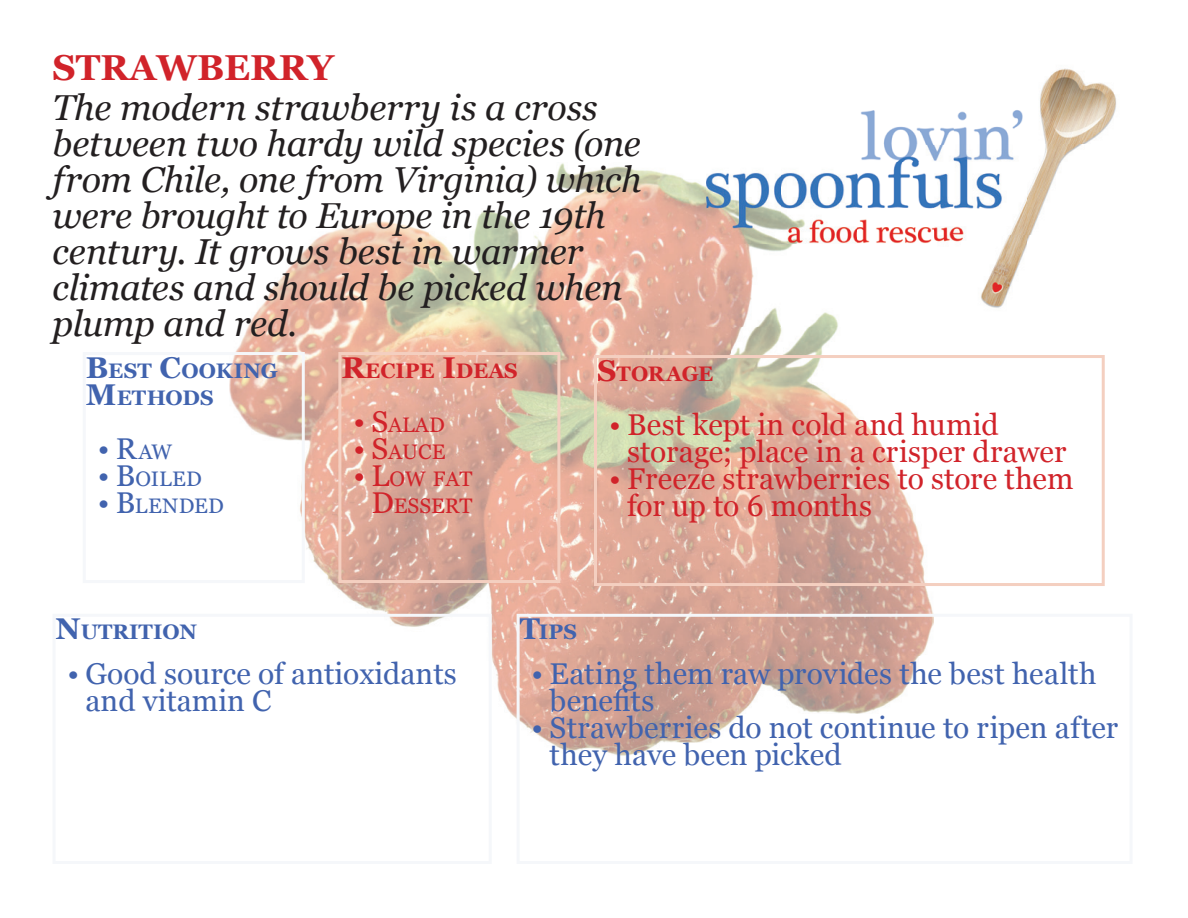
<style>
.page{position:relative;width:1188px;height:918px;background:#fff}
.page>*{position:absolute;margin:0;border:0;box-sizing:border-box;transform-origin:0 0}
.t1{font:italic 36px/36px "Georgia";letter-spacing:-.01em;color:#231f20}
.t2{font:700 36px "Georgia";color:#d1232a}
.t3{font:30px/27px "Georgia";color:#4163ae}
.t4{font:30px/27px "Georgia";letter-spacing:.005em;color:#d1232a}
.t5{font:30px "Georgia";color:#4163ae}
.t6{font:700 21px/27px "Georgia";color:#4163ae}
.t7{font:21px/27px "Georgia";color:#d1232a;text-align:right}
.t8{font:700 21px "Georgia";color:#d1232a}
.t9{font:21px "Georgia";letter-spacing:.01em;color:#4163ae}
.s1{font-size:30px}
.s2{font-size:21px}
</style>
<div class="page">
<img style="left:229px;top:163px;width:402px;height:592px">
<img style="left:631px;top:168px;width:101px;height:488px">
<img style="left:732px;top:327px;width:201px;height:329px">
<img style="left:631px;top:656px;width:288px;height:99px">
<div style="left:83px;top:352px;width:222px;height:231px;border:3px solid #f5f7fa"></div>
<div style="left:517px;top:614px;width:616px;height:250px;border:3px solid #f5f7fa"></div>
<div style="left:594px;top:355px;width:511px;height:231px;border:3px solid #f4cfc0"></div>
<div style="left:338px;top:352px;width:222px;height:231px;border:3px solid #f4cfc0"></div>
<img style="left:861px;top:68px;width:255px;height:77px">
<img style="left:861px;top:145px;width:58px;height:18px">
<img style="left:926px;top:145px;width:155px;height:91px">
<img style="left:934px;top:236px;width:96px;height:72px">
<img style="left:706px;top:163px;width:227px;height:164px">
<p class="t2" style="left:53px;top:45px;width:283px">STRAWBERRY</p>
<p class="t1" style="left:53px;top:90px;width:591px">The modern strawberry is a cross between two hardy wild species (one from Chile, one from Virginia) which were brought to Europe in the 19th century. It grows best in warmer climates and should be picked when plump and red.</p>
<p class="t6" style="left:86px;top:357px;width:194px"><span class="s1">B</span>EST <span class="s1">C</span>OOKING<br><span class="s1">M</span>ETHODS</p>
<p class="t5" style="left:98px;top:430px;width:76px">• R<span class="s2">AW</span></p>
<p class="t9" style="left:98px;top:466px;width:106px"><span class="s1">• B</span>OILED</p>
<p class="t9" style="left:98px;top:493px;width:127px"><span class="s1">• B</span>LENDED</p>
<p class="t8" style="left:341px;top:357px;width:178px"><span class="s1">R</span>ECIPE <span class="s1">I</span>DEAS</p>
<p class="t7" style="left:353px;top:411px;width:93px"><span class="s1">• S</span>ALAD</p>
<p class="t7" style="left:353px;top:438px;width:93px"><span class="s1">• S</span>AUCE</p>
<p class="t7" style="left:353px;top:465px;width:121px"><span class="s1">• L</span>OW FAT<br><span class="s1">D</span>ESSERT</p>
<p class="t8" style="left:597px;top:360px;width:118px"><span class="s1">S</span>TORAGE</p>
<p class="t4" style="left:627px;top:412px;width:441px;text-indent:-18px">• Best kept in cold and humid storage; place in a crisper drawer</p>
<p class="t4" style="left:627px;top:466px;width:448px;text-indent:-18px">• Freeze strawberries to store them for up to 6 months</p>
<p class="t6" style="left:56px;top:619px;width:143px"><span class="s1">N</span>UTRITION</p>
<p class="t3" style="left:86px;top:661px;width:373px;text-indent:-18px">• Good source of antioxidants and vitamin C</p>
<p class="t6" style="left:520px;top:619px;width:59px"><span class="s1">T</span>IPS</p>
<p class="t3" style="left:550px;top:661px;width:549px;text-indent:-18px">• Eating them raw provides the best health benefits</p>
<p class="t3" style="left:550px;top:715px;width:570px;text-indent:-18px">• Strawberries do not continue to ripen after they have been picked</p>
</div>
